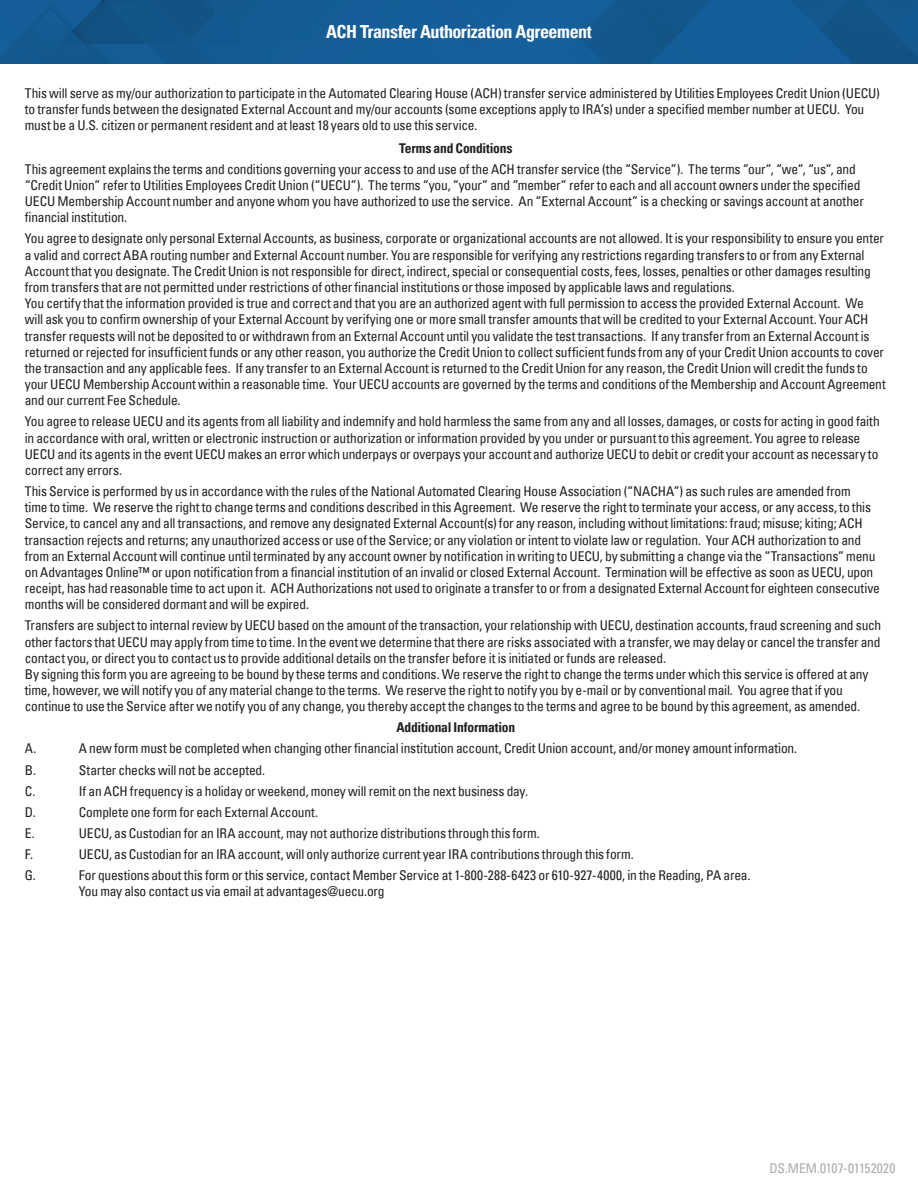
<style>
.page{position:relative;width:918px;height:1188px;background:#fff}
.page>*{position:absolute;margin:0;border:0;box-sizing:border-box;transform-origin:0 0}
.t1{font:700 condensed 18px "Univers";letter-spacing:-.025em;color:#fff}
.t2{font:condensed 13.5px/16.2px "Univers";letter-spacing:-.015em;color:#231f20}
.t3{font:700 condensed 13.5px "Univers";letter-spacing:-.015em;color:#231f20}
.t4{font:condensed 13.5px "Univers";letter-spacing:-.005em;color:#5c5c5f}
</style>
<div class="page">
<svg style="left:0;top:0;width:918px;height:64px;background:#135a93"></svg>
<h1 class="t1" style="left:326px;top:21px;width:267px">ACH Transfer Authorization Agreement</h1>
<p class="t2" style="left:25px;top:85px;width:857px">This will serve as my/our authorization to participate in the Automated Clearing House (ACH) transfer service administered by Utilities Employees Credit Union (UECU) to transfer funds between the designated External Account and my/our accounts (some exceptions apply to IRA’s) under a specified member number at UECU. You must be a U.S. citizen or permanent resident and at least 18 years old to use this service.</p>
<p class="t3" style="left:399px;top:140px;width:115px">Terms and Conditions</p>
<p class="t2" style="left:25px;top:161px;width:840px">This agreement explains the terms and conditions governing your access to and use of the ACH transfer service (the “Service”). The terms “our”, “we”, “us”, and “Credit Union” refer to Utilities Employees Credit Union (“UECU”). The terms “you, “your” and “member” refer to each and all account owners under the specified UECU Membership Account number and anyone whom you have authorized to use the service. An “External Account” is a checking or savings account at another financial institution.</p>
<p class="t2" style="left:25px;top:230px;width:863px">You agree to designate only personal External Accounts, as business, corporate or organizational accounts are not allowed. It is your responsibility to ensure you enter a valid and correct ABA routing number and External Account number. You are responsible for verifying any restrictions regarding transfers to or from any External Account that you designate. The Credit Union is not responsible for direct, indirect, special or consequential costs, fees, losses, penalties or other damages resulting from transfers that are not permitted under restrictions of other financial institutions or those imposed by applicable laws and regulations.<br>You certify that the information provided is true and correct and that you are an authorized agent with full permission to access the provided External Account. We<br>will ask you to confirm ownership of your External Account by verifying one or more small transfer amounts that will be credited to your External Account. Your ACH transfer requests will not be deposited to or withdrawn from an External Account until you validate the test transactions. If any transfer from an External Account is returned or rejected for insufficient funds or any other reason, you authorize the Credit Union to collect sufficient funds from any of your Credit Union accounts to cover the transaction and any applicable fees. If any transfer to an External Account is returned to the Credit Union for any reason, the Credit Union will credit the funds to your UECU Membership Account within a reasonable time. Your UECU accounts are governed by the terms and conditions of the Membership and Account Agreement and our current Fee Schedule.</p>
<p class="t2" style="left:25px;top:413px;width:856px">You agree to release UECU and its agents from all liability and indemnify and hold harmless the same from any and all losses, damages, or costs for acting in good faith in accordance with oral, written or electronic instruction or authorization or information provided by you under or pursuant to this agreement. You agree to release UECU and its agents in the event UECU makes an error which underpays or overpays your account and authorize UECU to debit or credit your account as necessary to correct any errors.</p>
<p class="t2" style="left:25px;top:483px;width:857px">This Service is performed by us in accordance with the rules of the National Automated Clearing House Association (“NACHA”) as such rules are amended from<br>time to time. We reserve the right to change terms and conditions described in this Agreement. We reserve the right to terminate your access, or any access, to this Service, to cancel any and all transactions, and remove any designated External Account(s) for any reason, including without limitations: fraud; misuse; kiting; ACH transaction rejects and returns; any unauthorized access or use of the Service; or any violation or intent to violate law or regulation. Your ACH authorization to and from an External Account will continue until terminated by any account owner by notification in writing to UECU, by submitting a change via the “Transactions” menu on Advantages Online™ or upon notification from a financial institution of an invalid or closed External Account. Termination will be effective as soon as UECU, upon receipt, has had reasonable time to act upon it. ACH Authorizations not used to originate a transfer to or from a designated External Account for eighteen consecutive months will be considered dormant and will be expired.</p>
<p class="t2" style="left:25px;top:617px;width:858px">Transfers are subject to internal review by UECU based on the amount of the transaction, your relationship with UECU, destination accounts, fraud screening and such other factors that UECU may apply from time to time. In the event we determine that there are risks associated with a transfer, we may delay or cancel the transfer and contact you, or direct you to contact us to provide additional details on the transfer before it is initiated or funds are released.<br>By signing this form you are agreeing to be bound by these terms and conditions. We reserve the right to change the terms under which this service is offered at any time, however, we will notify you of any material change to the terms. We reserve the right to notify you by e-mail or by conventional mail. You agree that if you continue to use the Service after we notify you of any change, you thereby accept the changes to the terms and agree to be bound by this agreement, as amended.</p>
<p class="t3" style="left:396px;top:719px;width:120px">Additional Information</p>
<p class="t2" style="left:25px;top:740px;width:13px">A.</p>
<p class="t2" style="left:79px;top:740px;width:720px">A new form must be completed when changing other financial institution account, Credit Union account, and/or money amount information.</p>
<p class="t2" style="left:25px;top:761px;width:13px">B.</p>
<p class="t2" style="left:79px;top:761px;width:188px">Starter checks will not be accepted.</p>
<p class="t2" style="left:25px;top:782px;width:12px">C.</p>
<p class="t2" style="left:79px;top:782px;width:451px">If an ACH frequency is a holiday or weekend, money will remit on the next business day.</p>
<p class="t2" style="left:25px;top:803px;width:13px">D.</p>
<p class="t2" style="left:79px;top:803px;width:241px">Complete one form for each External Account.</p>
<p class="t2" style="left:25px;top:824px;width:11px">E.</p>
<p class="t2" style="left:79px;top:824px;width:463px">UECU, as Custodian for an IRA account, may not authorize distributions through this form.</p>
<p class="t2" style="left:25px;top:845px;width:10px">F.</p>
<p class="t2" style="left:79px;top:845px;width:556px">UECU, as Custodian for an IRA account, will only authorize current year IRA contributions through this form.</p>
<p class="t2" style="left:25px;top:866px;width:13px">G.</p>
<p class="t2" style="left:79px;top:866px;width:673px">For questions about this form or this service, contact Member Service at 1-800-288-6423 or 610-927-4000, in the Reading, PA area.<br>You may also contact us via email at advantages@uecu.org</p>
<p class="t4" style="left:770px;top:1160px;width:127px">DS.MEM.0107-01152020</p>
</div>
